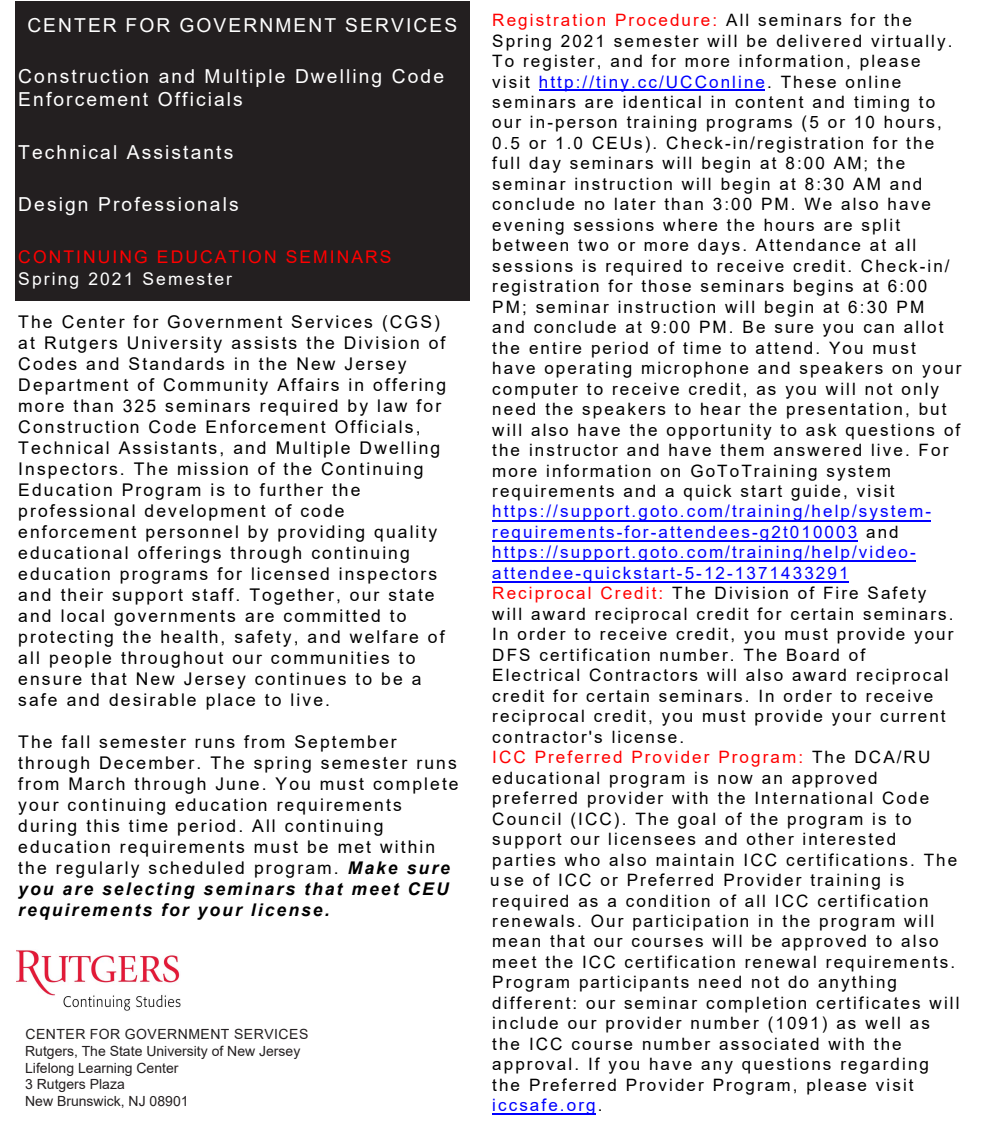
<style>
.page{position:relative;width:1008px;height:1134px;background:#fff}
.page>*{position:absolute;margin:0;border:0;box-sizing:border-box;transform-origin:0 0}
.t1{font:19.25px/23.1px "Arial";letter-spacing:.11em;color:#fff}
.t2{font:17.5px/21px "Arial";letter-spacing:.12em;color:#000}
.t3{font:17.5px "Arial";letter-spacing:.12em;color:#f00}
.t4{font:17.5px "Arial";letter-spacing:.12em;color:#fff}
.t5{font:17.15px/20.5px "Arial";letter-spacing:.12em;color:#000}
.t6{font:14px/16.8px "Arial";color:#231f20}
.s1{font-weight:700;font-style:italic}
.s2{color:#f00}
.s3{color:#00f}
</style>
<div class="page">
<div style="left:15px;top:1px;width:455px;height:300px;background:#231f20"></div>
<img style="left:16px;top:950px;width:165px;height:61px">
<hr style="left:492px;top:1114px;width:104px;height:1px;background:#00f">
<hr style="left:492px;top:581px;width:357px;height:2px;background:#00f">
<hr style="left:492px;top:561px;width:424px;height:1px;background:#00f">
<hr style="left:492px;top:540px;width:365px;height:2px;background:#00f">
<hr style="left:492px;top:520px;width:439px;height:1px;background:#00f">
<hr style="left:539px;top:90px;width:226px;height:1px;background:#00f">
<p class="t1" style="left:27px;top:13px;width:431px">CENTER FOR GOVERNMENT SERVICES</p>
<p class="t1" style="left:18px;top:65px;width:427px">Construction and Multiple Dwelling Code<br>Enforcement Officials</p>
<p class="t1" style="left:18px;top:140px;width:217px">Technical Assistants</p>
<p class="t1" style="left:18px;top:193px;width:222px">Design Professionals</p>
<p class="t3" style="left:18px;top:245px;width:375px">CONTINUING EDUCATION SEMINARS</p>
<p class="t4" style="left:18px;top:267px;width:215px">Spring 2021 Semester</p>
<p class="t2" style="left:18px;top:311px;width:429px">The Center for Government Services (CGS) at Rutgers University assists the Division of Codes and Standards in the New Jersey Department of Community Affairs in offering more than 325 seminars required by law for Construction Code Enforcement Officials, Technical Assistants, and Multiple Dwelling Inspectors. The mission of the Continuing Education Program is to further the professional development of code enforcement personnel by providing quality educational offerings through continuing education programs for licensed inspectors and their support staff. Together, our state and local governments are committed to protecting the health, safety, and welfare of all people throughout our communities to ensure that New Jersey continues to be a safe and desirable place to live.</p>
<p class="t2" style="left:18px;top:731px;width:442px">The fall semester runs from September through December. The spring semester runs from March through June. You must complete your continuing education requirements during this time period. All continuing education requirements must be met within the regularly scheduled program. <span class="s1">Make sure you are selecting seminars that meet CEU requirements for your license.</span></p>
<p class="t6" style="left:25px;top:1026px;width:285px">CENTER FOR GOVERNMENT SERVICES<br>Rutgers, The State University of New Jersey<br>Lifelong Learning Center<br>3 Rutgers Plaza<br>New Brunswick, NJ 08901</p>
<p class="t5" style="left:492px;top:10px;width:471px"><span class="s2">Registration Procedure:</span> All seminars for the Spring 2021 semester will be delivered virtually.<br>To register, and for more information, please visit <span class="s3">http://tiny.cc/UCConline</span>. These online seminars are identical in content and timing to our in-person training programs (5 or 10 hours, 0.5 or 1.0 CEUs). Check-in/registration for the full day seminars will begin at 8:00 AM; the seminar instruction will begin at 8:30 AM and conclude no later than 3:00 PM. We also have evening sessions where the hours are split between two or more days. Attendance at all sessions is required to receive credit. Check-in/ registration for those seminars begins at 6:00<br>PM; seminar instruction will begin at 6:30 PM<br>and conclude at 9:00 PM. Be sure you can allot the entire period of time to attend. You must have operating microphone and speakers on your computer to receive credit, as you will not only need the speakers to hear the presentation, but will also have the opportunity to ask questions of the instructor and have them answered live. For more information on GoToTraining system requirements and a quick start guide, visit</p>
<p class="t5" style="left:492px;top:501px;width:467px"><span class="s3">https://support.goto.com/training/help/system&shy;requirements-for-attendees-g2t010003</span> and <span class="s3">https://support.goto.com/training/help/video&shy;attendee-quickstart-5-12-1371433291<br></span><span class="s2">Reciprocal Credit:</span> The Division of Fire Safety will award reciprocal credit for certain seminars.<br>In order to receive credit, you must provide your DFS certification number. The Board of Electrical Contractors will also award reciprocal credit for certain seminars. In order to receive reciprocal credit, you must provide your current contractor's license.<br><span class="s2">ICC Preferred Provider Program:</span> The DCA/RU educational program is now an approved preferred provider with the International Code Council (ICC). The goal of the program is to support our licensees and other interested parties who also maintain ICC certifications. The</p>
<p class="t5" style="left:490px;top:870px;width:467px">use of ICC or Preferred Provider training is required as a condition of all ICC certification renewals. Our participation in the program will mean that our courses will be approved to also meet the ICC certification renewal requirements.<br>Program participants need not do anything</p>
<p class="t5" style="left:492px;top:1013px;width:439px">include our provider number (1091) as well as the ICC course number associated with the approval. If you have any questions regarding the Preferred Provider Program, please visit <span class="s3">iccsafe.org</span>.</p>
<p class="t5" style="left:492px;top:993px;width:469px">different: our seminar completion certificates will</p>
</div>
